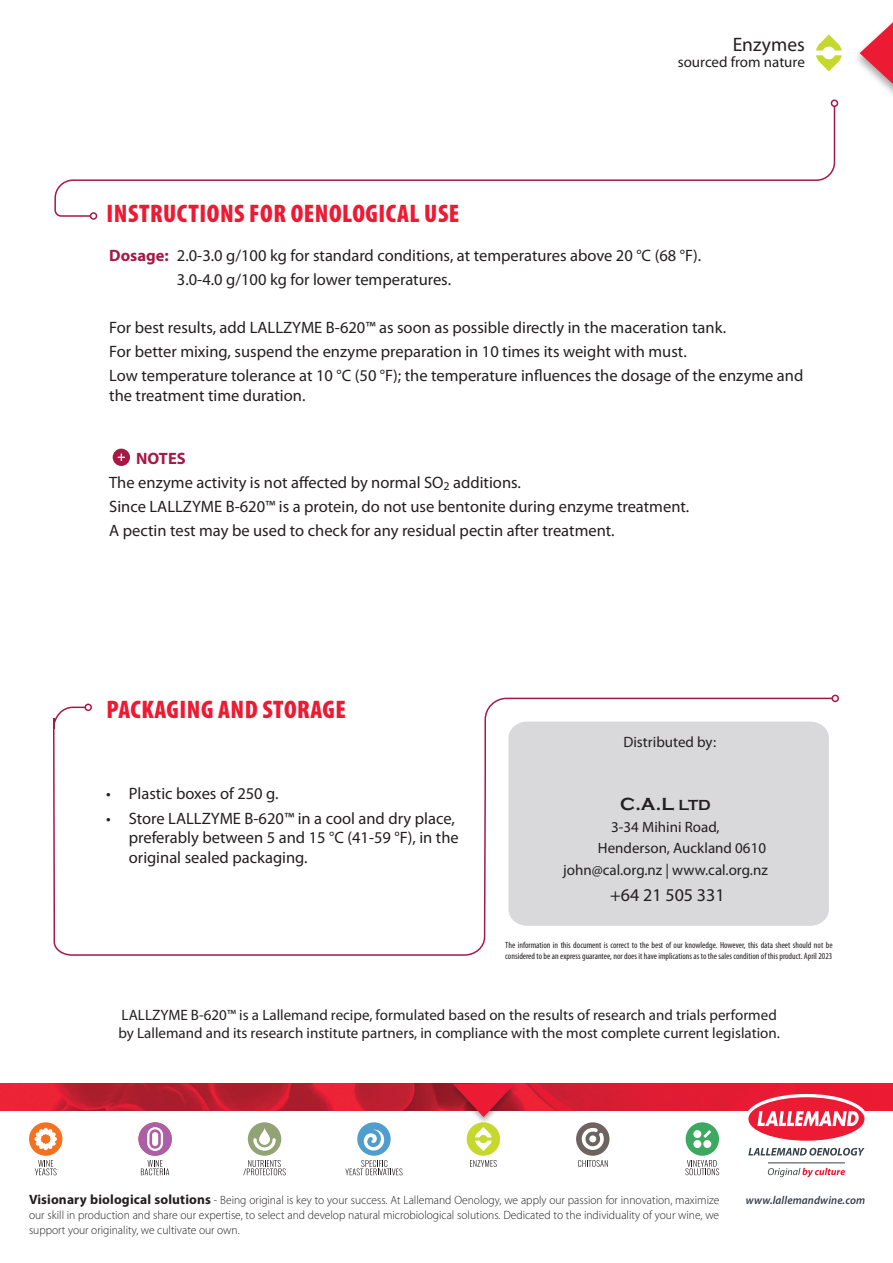
<style>
.page{position:relative;width:893px;height:1263px;background:#fff}
.page>*{position:absolute;margin:0;border:0;box-sizing:border-box;transform-origin:0 0}
.t1{font:900 condensed 25.5px "Myriad Pro";letter-spacing:.02em;color:#ed1a33}
.t2{font:19.5px "Myriad Pro";color:#231f20}
.t3{font:18px "Myriad Pro";color:#231f20}
.t4{font:700 18px "Copperplate Gothic";color:#231f20}
.t5{font:16.5px/24px "Myriad Pro";color:#231f20}
.t6{font:15px/18px "Myriad Pro";color:#231f20}
.t7{font:300 12px/15px "Myriad Pro";color:#231f20;text-align:justify;scale:.96 1}
.t8{font:italic 600 11.55px "Myriad Pro";letter-spacing:.01em;color:#36414a;scale:.96 1}
.t9{font:condensed 9px/10.8px "Myriad Pro";color:#231f20}
.s1{font-weight:700;color:#a41946}
.s2{font-size:15px}
.s3{font-weight:700;font-size:13.5px}
</style>
<div class="page">
<img style="left:0;top:1084px;width:893px;height:27px">
<hr style="left:768px;top:1162px;width:77px;height:1px;background:#36414a">
<svg style="left:745px;top:1094px;width:123px;height:61px"></svg>
<svg style="left:768px;top:1168px;width:77px;height:9px"></svg>
<div style="left:357px;top:1122px;width:34px;height:34px;background:#509ece;border-radius:50%"></div>
<svg style="left:363px;top:1129px;width:22px;height:22px"></svg>
<svg style="left:141px;top:1160px;width:28px;height:15px"></svg>
<div style="left:138px;top:1122px;width:34px;height:34px;background:#aa5fa6;border-radius:50%"></div>
<svg style="left:147px;top:1127px;width:16px;height:24px"></svg>
<svg style="left:470px;top:1160px;width:27px;height:7px"></svg>
<div style="left:467px;top:1122px;width:33px;height:34px;background:#c4d82d;border-radius:50%"></div>
<svg style="left:475px;top:1127px;width:17px;height:24px"></svg>
<svg style="left:243px;top:1160px;width:43px;height:15px"></svg>
<div style="left:248px;top:1122px;width:33px;height:34px;background:#92a475;border-radius:50%"></div>
<svg style="left:259px;top:1127px;width:11px;height:18px"></svg>
<svg style="left:253px;top:1138px;width:23px;height:13px"></svg>
<svg style="left:35px;top:1160px;width:22px;height:15px"></svg>
<div style="left:29px;top:1122px;width:33px;height:34px;background:#f37121;border-radius:50%"></div>
<svg style="left:35px;top:1128px;width:22px;height:22px"></svg>
<svg style="left:685px;top:1160px;width:34px;height:15px"></svg>
<div style="left:686px;top:1122px;width:33px;height:34px;background:#3ca860;border-radius:50%"></div>
<div style="left:693px;top:1130px;width:8px;height:8px;background:#fff;border-radius:50%"></div>
<div style="left:693px;top:1140px;width:8px;height:8px;background:#fff;border-radius:50%"></div>
<div style="left:703px;top:1140px;width:8px;height:8px;background:#fff;border-radius:50%"></div>
<svg style="left:703px;top:1130px;width:8px;height:8px"></svg>
<svg style="left:578px;top:1160px;width:30px;height:7px"></svg>
<div style="left:576px;top:1122px;width:33px;height:34px;background:#6f6362;border-radius:50%"></div>
<svg style="left:581px;top:1128px;width:23px;height:22px"></svg>
<svg style="left:345px;top:1160px;width:58px;height:15px"></svg>
<div style="left:448px;top:1082px;width:71px;height:43px;background:#231f20;opacity:.4"></div>
<svg style="left:453px;top:1084px;width:61px;height:33px;background:#d13e4f"></svg>
<div style="left:113px;top:449px;width:17px;height:17px;background:#a41946;border-radius:50%"></div>
<svg style="left:118px;top:454px;width:7px;height:7px"></svg>
<svg style="left:860px;top:22px;width:33px;height:62px"></svg>
<svg style="left:816px;top:34px;width:26px;height:37px"></svg>
<svg style="left:52px;top:697px;width:781px;height:259px"></svg>
<div style="left:84px;top:703px;width:8px;height:8px;border:2px solid #a41946;border-radius:50%"></div>
<div style="left:831px;top:695px;width:8px;height:7px;border:2px solid #a41946;border-radius:50%"></div>
<div style="left:508px;top:721px;width:321px;height:205px;background:#d9d9db"></div>
<svg style="left:54px;top:105px;width:782px;height:112px"></svg>
<div style="left:90px;top:212px;width:7px;height:8px;border:2px solid #a41946;border-radius:50%"></div>
<div style="left:831px;top:100px;width:7px;height:7px;border:2px solid #a41946;border-radius:50%"></div>
<h1 class="t1" style="left:107px;top:197px;width:354px">INSTRUCTIONS FOR OENOLOGICAL USE</h1>
<p class="t2" style="left:733px;top:32px;width:74px">Enzymes</p>
<p class="t6" style="left:678px;top:53px;width:129px">sourced from nature</p>
<p class="t5" style="left:177px;top:243px;width:526px;text-indent:-68px"><span class="s1">Dosage:</span> 2.0-3.0 g/100 kg for standard conditions, at temperatures above 20 °C (68 °F).<br>3.0-4.0 g/100 kg for lower temperatures.</p>
<p class="t5" style="left:109px;top:315px;width:696px">For best results, add LALLZYME B-620™ as soon as possible directly in the maceration tank.<br>For better mixing, suspend the enzyme preparation in 10 times its weight with must.<br>Low temperature tolerance at 10 °C (50 °F); the temperature influences the dosage of the enzyme and</p>
<p class="t5" style="left:109px;top:383px;width:198px">the treatment time duration.</p>
<p class="t5" style="left:109px;top:446px;width:581px;text-indent:27px"><span class="s1">NOTES<br></span>The enzyme activity is not affected by normal SO<sub>2</sub> additions.<br>Since LALLZYME B-620™ is a protein, do not use bentonite during enzyme treatment.<br>A pectin test may be used to check for any residual pectin after treatment.</p>
<h1 class="t1" style="left:107px;top:693px;width:241px">PACKAGING AND STORAGE</h1>
<p class="t5" style="left:106px;top:782px;width:174px">• Plastic boxes of 250 g.</p>
<p class="t5" style="left:129px;top:808px;width:332px;line-height:19.8px;text-indent:-23px">• Store LALLZYME B-620™ in a cool and dry place, preferably between 5 and 15 °C (41-59 °F), in the original sealed packaging.</p>
<p class="t6" style="left:623px;top:733px;width:94px">Distributed by:</p>
<p class="t4" style="left:620px;top:794px;width:92px">C.A.L <span class="s2">LTD</span></p>
<p class="t6" style="left:611px;top:818px;width:110px">3-34 Mihini Road,</p>
<p class="t6" style="left:598px;top:839px;width:170px">Henderson, Auckland 0610</p>
<p class="t6" style="left:563px;top:861px;width:206px">john@cal.org.nz | www.cal.org.nz</p>
<p class="t3" style="left:610px;top:883px;width:116px">+64 21 505 331</p>
<p class="t9" style="left:505px;top:939px;width:329px">The information in this document is correct to the best of our knowledge. However, this data sheet should not be considered to be an express guarantee, nor does it have implications as to the sales condition of this product. April 2023</p>
<p class="t6" style="left:118px;top:1006px;width:663px">LALLZYME B-620™ is a Lallemand recipe, formulated based on the results of research and trials performed by Lallemand and its research institute partners, in compliance with the most complete current legislation.</p>
<p class="t7" style="left:29px;top:1193px;width:720px"><span class="s3">Visionary biological solutions</span> - Being original is key to your success. At Lallemand Oenology, we apply our passion for innovation, maximize our skill in production and share our expertise, to select and develop natural microbiological solutions. Dedicated to the individuality of your wine, we support your originality, we cultivate our own.</p>
<p class="t8" style="left:746px;top:1193px;width:126px">www.lallemandwine.com</p>
</div>
